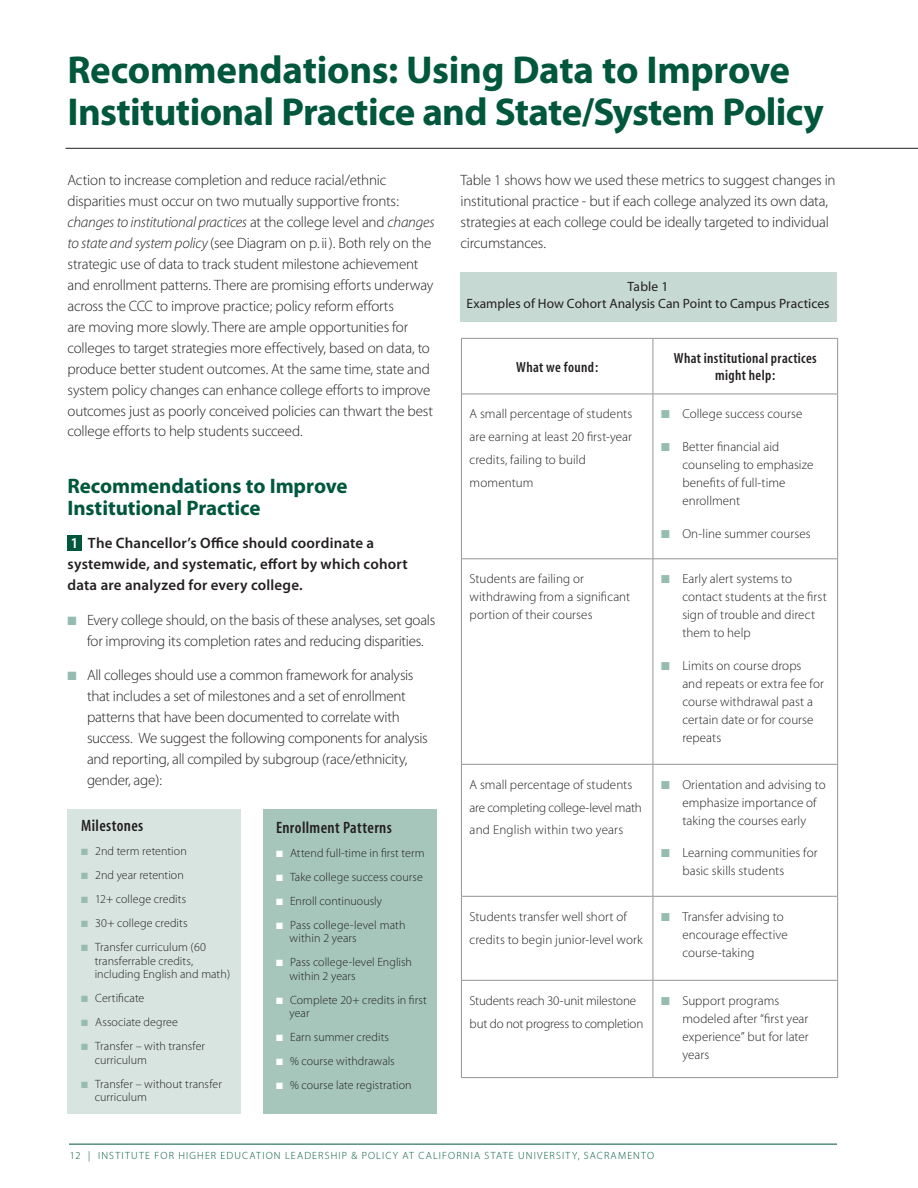
<style>
.page{position:relative;width:918px;height:1188px;background:#fff}
.page>*{position:absolute;margin:0;border:0;box-sizing:border-box;transform-origin:0 0}
.t1{font:700 39px/42px "Myriad Pro";letter-spacing:-.015em;color:#00573c}
.t2{font:700 21px/22.5px "Myriad Pro";letter-spacing:-.005em;color:#00573c}
.t3{font:16.5px "Myriad MM 565 300";letter-spacing:.02em;color:#231f20}
.t4{font:15px/21px "Myriad MM 215 600";letter-spacing:-.015em;color:#231f20}
.t5{font:600 15px/21px "Myriad Pro";letter-spacing:.01em;color:#231f20}
.t6{font:15px "Myriad MM It 215 600";letter-spacing:-.015em;color:#231f20}
.t7{font:14.7px/16.4px "Myriad MM 565 300";letter-spacing:.02em;color:#231f20;text-align:center}
.t8{font:13.5px/16.5px "Myriad MM 400 600";letter-spacing:.005em;color:#231f20;text-align:center}
.t9{font:13.05px/18px "Myriad MM 215 600";color:#231f20}
.t10{font:13.05px/22.8px "Myriad MM 215 600";letter-spacing:-.02em;color:#231f20}
.t11{font:12px/13.5px "Myriad MM 215 600";letter-spacing:.005em;color:#231f20}
.t12{font:10.5px "Myriad MM 215 600";letter-spacing:.115em;color:#00573c}
.s1{font-family:"Myriad MM 215 600"}
.s2{font-family:"Myriad MM It 215 600"}
.s3{color:#fff}
.s4{color:#96bbb1}
</style>
<div class="page">
<hr style="left:69px;top:1144px;width:768px;height:1px;background:#00573c">
<div style="left:68px;top:536px;width:14px;height:15px;background:#00573c"></div>
<div style="left:68px;top:809px;width:173px;height:305px;background:#d7e4e0"></div>
<hr style="left:65px;top:148px;width:853px;height:1px;background:#231f20">
<div style="left:460px;top:272px;width:376px;height:50px;background:#c6dad3"></div>
<hr style="left:461px;top:338px;width:192px;height:1px;background:#939598">
<hr style="left:461px;top:339px;width:1px;height:55px;background:#939598">
<hr style="left:653px;top:338px;width:185px;height:1px;background:#939598">
<hr style="left:653px;top:339px;width:1px;height:55px;background:#939598">
<hr style="left:837px;top:339px;width:1px;height:55px;background:#939598">
<hr style="left:461px;top:394px;width:192px;height:1px;background:#939598">
<hr style="left:461px;top:394px;width:1px;height:165px;background:#939598">
<hr style="left:653px;top:394px;width:185px;height:1px;background:#939598">
<hr style="left:653px;top:394px;width:1px;height:165px;background:#939598">
<hr style="left:837px;top:394px;width:1px;height:165px;background:#939598">
<hr style="left:461px;top:559px;width:192px;height:1px;background:#939598">
<hr style="left:461px;top:559px;width:1px;height:205px;background:#939598">
<hr style="left:653px;top:559px;width:185px;height:1px;background:#939598">
<hr style="left:653px;top:559px;width:1px;height:205px;background:#939598">
<hr style="left:837px;top:559px;width:1px;height:205px;background:#939598">
<hr style="left:461px;top:764px;width:192px;height:1px;background:#939598">
<hr style="left:461px;top:765px;width:1px;height:131px;background:#939598">
<hr style="left:653px;top:764px;width:185px;height:1px;background:#939598">
<hr style="left:653px;top:765px;width:1px;height:131px;background:#939598">
<hr style="left:837px;top:765px;width:1px;height:131px;background:#939598">
<hr style="left:461px;top:896px;width:192px;height:1px;background:#939598">
<hr style="left:461px;top:897px;width:1px;height:83px;background:#939598">
<hr style="left:653px;top:896px;width:185px;height:1px;background:#939598">
<hr style="left:653px;top:897px;width:1px;height:83px;background:#939598">
<hr style="left:837px;top:897px;width:1px;height:83px;background:#939598">
<hr style="left:461px;top:980px;width:192px;height:1px;background:#939598">
<hr style="left:461px;top:981px;width:1px;height:96px;background:#939598">
<hr style="left:653px;top:980px;width:185px;height:1px;background:#939598">
<hr style="left:653px;top:981px;width:1px;height:96px;background:#939598">
<hr style="left:837px;top:981px;width:1px;height:96px;background:#939598">
<hr style="left:461px;top:1077px;width:192px;height:1px;background:#939598">
<hr style="left:653px;top:1077px;width:185px;height:1px;background:#939598">
<div style="left:263px;top:809px;width:173px;height:305px;background:#a6c6bb"></div>
<h1 class="t1" style="left:68px;top:48px;width:758px">Recommendations: Using Data to Improve<br>Institutional Practice and State/System Policy</h1>
<p class="t4" style="left:68px;top:170px;width:334px">Action to increase completion and reduce racial/ethnic disparities must occur on two mutually supportive fronts:</p>
<p class="t6" style="left:68px;top:214px;width:369px">changes to institutional practices <span class="s1">at the college level and</span> changes</p>
<p class="t4" style="left:68px;top:233px;width:368px"><span class="s2">to state and system policy</span> (see Diagram on p. ii). Both rely on the strategic use of data to track student milestone achievement and enrollment patterns. There are promising efforts underway across the CCC to improve practice; policy reform efforts<br>are moving more slowly. There are ample opportunities for colleges to target strategies more effectively, based on data, to produce better student outcomes. At the same time, state and system policy changes can enhance college efforts to improve outcomes just as poorly conceived policies can thwart the best college efforts to help students succeed.</p>
<h2 class="t2" style="left:68px;top:474px;width:282px">Recommendations to Improve<br>Institutional Practice</h2>
<p class="t5" style="left:68px;top:532px;width:342px"><span class="s3">1</span> The Chancellor’s Office should coordinate a systemwide, and systematic, effort by which cohort data are analyzed for every college.</p>
<p class="t4" style="left:68px;top:610px;width:370px;text-align:center"><span class="s4">■</span> Every college should, on the basis of these analyses, set goals for improving its completion rates and reducing disparities.</p>
<p class="t4" style="left:87px;top:665px;width:343px;text-indent:-20px"><span class="s4">■</span> All colleges should use a common framework for analysis that includes a set of milestones and a set of enrollment patterns that have been documented to correlate with success. We suggest the following components for analysis and reporting, all compiled by subgroup (race/ethnicity, gender, age):</p>
<p class="t3" style="left:81px;top:818px;width:64px">Milestones</p>
<p class="t11" style="left:81px;top:845px;width:107px"><span class="s4">■</span> 2nd term retention</p>
<p class="t11" style="left:81px;top:869px;width:104px"><span class="s4">■</span> 2nd year retention</p>
<p class="t11" style="left:81px;top:893px;width:107px"><span class="s4">■</span> 12+ college credits</p>
<p class="t11" style="left:81px;top:917px;width:108px"><span class="s4">■</span> 30+ college credits</p>
<p class="t11" style="left:95px;top:941px;width:137px;text-indent:-14px"><span class="s4">■</span> Transfer curriculum (60 transferrable credits, including English and math)</p>
<p class="t11" style="left:81px;top:992px;width:65px"><span class="s4">■</span> Certificate</p>
<p class="t11" style="left:81px;top:1016px;width:98px"><span class="s4">■</span> Associate degree</p>
<p class="t11" style="left:95px;top:1040px;width:112px;text-indent:-14px"><span class="s4">■</span> Transfer – with transfer curriculum</p>
<p class="t11" style="left:95px;top:1077px;width:129px;text-indent:-14px"><span class="s4">■</span> Transfer – without transfer curriculum</p>
<p class="t3" style="left:276px;top:819px;width:117px">Enrollment Patterns</p>
<p class="t11" style="left:276px;top:846px;width:150px"><span class="s3">■</span> Attend full-time in first term</p>
<p class="t11" style="left:276px;top:870px;width:148px"><span class="s3">■</span> Take college success course</p>
<p class="t11" style="left:276px;top:894px;width:108px"><span class="s3">■</span> Enroll continuously</p>
<p class="t11" style="left:289px;top:918px;width:118px;text-indent:-13px"><span class="s3">■</span> Pass college-level math within 2 years</p>
<p class="t11" style="left:289px;top:956px;width:124px;text-indent:-13px"><span class="s3">■</span> Pass college-level English within 2 years</p>
<p class="t11" style="left:290px;top:993px;width:139px;text-indent:-14px"><span class="s3">■</span> Complete 20+ credits in first year</p>
<p class="t11" style="left:276px;top:1031px;width:115px"><span class="s3">■</span> Earn summer credits</p>
<p class="t11" style="left:276px;top:1055px;width:121px"><span class="s3">■</span> % course withdrawals</p>
<p class="t11" style="left:276px;top:1079px;width:137px"><span class="s3">■</span> % course late registration</p>
<p class="t4" style="left:460px;top:170px;width:377px">Table 1 shows how we used these metrics to suggest changes in institutional practice - but if each college analyzed its own data, strategies at each college could be ideally targeted to individual circumstances.</p>
<p class="t8" style="left:466px;top:279px;width:365px">Table 1<br>Examples of How Cohort Analysis Can Point to Campus Practices</p>
<p class="t7" style="left:516px;top:359px;width:84px">What we found:</p>
<p class="t7" style="left:674px;top:351px;width:144px">What institutional practices might help:</p>
<p class="t9" style="left:470px;top:403px;width:165px;line-height:22.8px">A small percentage of students are earning at least 20 first-year credits, failing to build momentum</p>
<p class="t9" style="left:661px;top:406px;width:143px"><span class="s4">■</span> College success course</p>
<p class="t9" style="left:682px;top:438px;width:133px;text-indent:-21px"><span class="s4">■</span> Better financial aid counseling to emphasize benefits of full-time enrollment</p>
<p class="t9" style="left:661px;top:525px;width:151px"><span class="s4">■</span> On-line summer courses</p>
<p class="t9" style="left:470px;top:571px;width:162px">Students are failing or withdrawing from a significant portion of their courses</p>
<p class="t9" style="left:682px;top:571px;width:146px;text-indent:-21px"><span class="s4">■</span> Early alert systems to contact students at the first sign of trouble and direct them to help</p>
<p class="t9" style="left:682px;top:657px;width:143px;text-indent:-21px"><span class="s4">■</span> Limits on course drops and repeats or extra fee for course withdrawal past a certain date or for course repeats</p>
<p class="t9" style="left:470px;top:774px;width:174px;line-height:22.8px">A small percentage of students are completing college-level math and English within two years</p>
<p class="t9" style="left:682px;top:776px;width:145px;text-indent:-21px"><span class="s4">■</span> Orientation and advising to emphasize importance of taking the courses early</p>
<p class="t9" style="left:682px;top:845px;width:137px;text-indent:-21px"><span class="s4">■</span> Learning communities for basic skills students</p>
<p class="t9" style="left:470px;top:906px;width:175px;line-height:22.8px">Students transfer well short of credits to begin junior-level work</p>
<p class="t9" style="left:682px;top:908px;width:107px;text-indent:-21px"><span class="s4">■</span> Transfer advising to encourage effective course-taking</p>
<p class="t10" style="left:470px;top:990px;width:175px">Students reach 30-unit milestone but do not progress to completion</p>
<p class="t9" style="left:682px;top:992px;width:128px;text-indent:-21px"><span class="s4">■</span> Support programs modeled after “first year experience” but for later years</p>
<p class="t12" style="left:70px;top:1151px;width:180px">12 | inst itut E for higher educat</p>
<p class="t12" style="left:262px;top:1151px;width:229px">ion leadersh ip &amp; policy at california state</p>
<p class="t12" style="left:518px;top:1151px;width:73px">universit y, sac</p>
<p class="t12" style="left:604px;top:1151px;width:52px">ramento</p>
</div>
